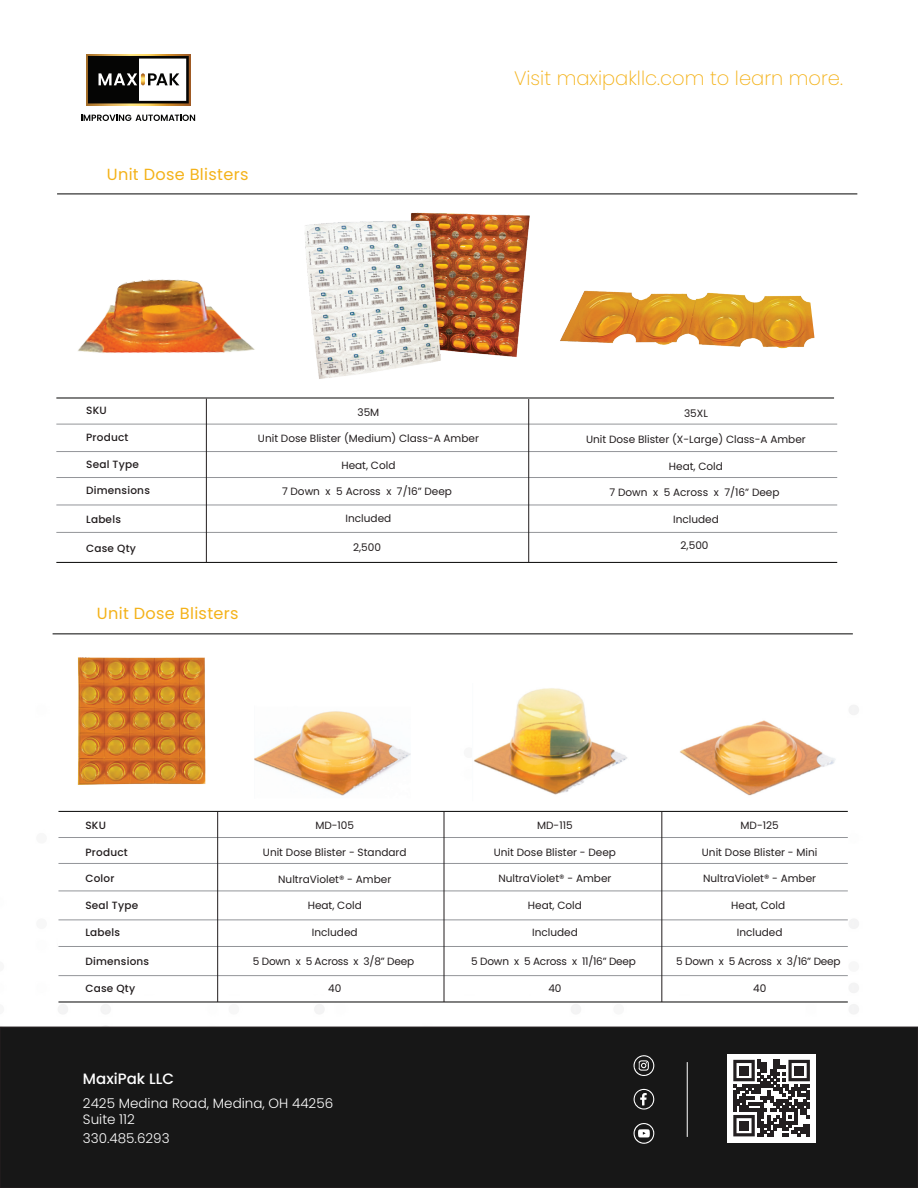
<style>
.page{position:relative;width:918px;height:1188px;background:#fff}
.page>*{position:absolute;margin:0;border:0;box-sizing:border-box;transform-origin:0 0}
.t1{font:200 19.5px "Poppins";color:#f4b219}
.t2{font:16.05px "Poppins";letter-spacing:.02em;color:#f4b219}
.t3{font:500 15px "Poppins";color:#fff}
.t4{font:300 13.5px/16.2px "Poppins";color:#fff}
.t5{font:10.5px "Poppins";color:#221d1e}
.t6{font:500 10.5px "Poppins";letter-spacing:.02em;color:#221d1e}
.t7{font:10.5px "Poppins";letter-spacing:-.02em;color:#221d1e}
</style>
<div class="page">
<img style="left:0;top:193px;width:918px;height:834px">
<div style="left:58px;top:789px;width:790px;height:204px;background:#fff"></div>
<img style="left:552px;top:285px;width:263px;height:74px">
<svg style="left:86px;top:54px;width:104px;height:51px"></svg>
<svg style="left:81px;top:115px;width:114px;height:6px"></svg>
<svg style="left:88px;top:56px;width:101px;height:47px"></svg>
<hr style="left:57px;top:193px;width:800px;height:1px;background:#050504">
<hr style="left:53px;top:633px;width:800px;height:1px;background:#050504">
<hr style="left:58px;top:811px;width:790px;height:1px;background:#050504">
<hr style="left:58px;top:837px;width:790px;height:1px;background:#939599">
<hr style="left:58px;top:863px;width:790px;height:1px;background:#939599">
<hr style="left:58px;top:890px;width:790px;height:1px;background:#939599">
<hr style="left:58px;top:919px;width:790px;height:1px;background:#939599">
<hr style="left:58px;top:946px;width:790px;height:1px;background:#939599">
<hr style="left:58px;top:975px;width:790px;height:1px;background:#939599">
<hr style="left:58px;top:1002px;width:790px;height:1px;background:#050504">
<hr style="left:217px;top:812px;width:1px;height:190px;background:#221d1e">
<hr style="left:444px;top:812px;width:1px;height:190px;background:#221d1e">
<hr style="left:661px;top:812px;width:1px;height:190px;background:#221d1e">
<hr style="left:56px;top:398px;width:778px;height:1px;background:#050504">
<hr style="left:56px;top:424px;width:781px;height:1px;background:#939599">
<hr style="left:56px;top:451px;width:781px;height:1px;background:#939599">
<hr style="left:56px;top:477px;width:781px;height:1px;background:#939599">
<hr style="left:56px;top:505px;width:781px;height:1px;background:#939599">
<hr style="left:56px;top:532px;width:781px;height:1px;background:#939599">
<hr style="left:56px;top:562px;width:781px;height:1px;background:#050504">
<hr style="left:206px;top:399px;width:1px;height:163px;background:#221d1e">
<hr style="left:528px;top:399px;width:1px;height:163px;background:#221d1e">
<img style="left:61px;top:266px;width:210px;height:118px">
<div style="left:0;top:1027px;width:918px;height:161px;background:#171717;border:2px solid #221d1e"></div>
<div style="left:727px;top:1054px;width:89px;height:89px;background:#fff"></div>
<svg style="left:733px;top:1060px;width:77px;height:77px"></svg>
<div style="left:739px;top:1066px;width:10px;height:9px;background:#231f20"></div>
<div style="left:795px;top:1066px;width:9px;height:9px;background:#231f20"></div>
<div style="left:739px;top:1121px;width:10px;height:9px;background:#231f20"></div>
<hr style="left:687px;top:1062px;width:1px;height:75px;background:#fff">
<svg style="left:633px;top:1055px;width:22px;height:89px"></svg>
<img style="left:304px;top:210px;width:228px;height:171px">
<img style="left:56px;top:636px;width:170px;height:171px">
<img style="left:255px;top:705px;width:155px;height:91px">
<img style="left:472px;top:684px;width:160px;height:111px">
<img style="left:678px;top:717px;width:159px;height:79px">
<h2 class="t2" style="left:107px;top:165px;width:143px">Unit Dose Blisters</h2>
<h1 class="t1" style="left:514px;top:67px;width:331px">Visit maxipakllc.com to learn more.</h1>
<p class="t6" style="left:86px;top:404px;width:22px">SKU</p>
<p class="t6" style="left:86px;top:431px;width:44px">Product</p>
<p class="t6" style="left:86px;top:458px;width:54px">Seal Type</p>
<p class="t6" style="left:86px;top:484px;width:65px">Dimensions</p>
<p class="t6" style="left:86px;top:513px;width:36px">Labels</p>
<p class="t6" style="left:86px;top:542px;width:51px">Case Qty</p>
<p class="t5" style="left:358px;top:406px;width:23px">35M</p>
<p class="t5" style="left:258px;top:433px;width:223px">Unit Dose Blister (Medium) Class-A Amber</p>
<p class="t5" style="left:341px;top:459px;width:56px">Heat, Cold</p>
<p class="t5" style="left:282px;top:485px;width:172px">7 Down x 5 Across x 7/16” Deep</p>
<p class="t5" style="left:346px;top:512px;width:47px">Included</p>
<p class="t5" style="left:353px;top:542px;width:29px">2,500</p>
<h2 class="t2" style="left:97px;top:604px;width:143px">Unit Dose Blisters</h2>
<p class="t5" style="left:684px;top:407px;width:25px">35XL</p>
<p class="t5" style="left:586px;top:433px;width:221px">Unit Dose Blister (X-Large) Class-A Amber</p>
<p class="t5" style="left:669px;top:460px;width:56px">Heat, Cold</p>
<p class="t5" style="left:610px;top:486px;width:172px">7 Down x 5 Across x 7/16” Deep</p>
<p class="t5" style="left:673px;top:513px;width:47px">Included</p>
<p class="t5" style="left:681px;top:540px;width:29px">2,500</p>
<p class="t6" style="left:85px;top:819px;width:22px">SKU</p>
<p class="t6" style="left:85px;top:846px;width:44px">Product</p>
<p class="t6" style="left:85px;top:873px;width:31px">Color</p>
<p class="t6" style="left:85px;top:899px;width:54px">Seal Type</p>
<p class="t6" style="left:85px;top:926px;width:36px">Labels</p>
<p class="t6" style="left:85px;top:956px;width:65px">Dimensions</p>
<p class="t6" style="left:85px;top:982px;width:51px">Case Qty</p>
<p class="t5" style="left:315px;top:819px;width:40px">MD-105</p>
<p class="t5" style="left:263px;top:846px;width:145px">Unit Dose Blister - Standard</p>
<p class="t5" style="left:278px;top:873px;width:114px">NultraViolet® - Amber</p>
<p class="t5" style="left:308px;top:899px;width:56px">Heat, Cold</p>
<p class="t5" style="left:312px;top:926px;width:47px">Included</p>
<p class="t7" style="left:253px;top:956px;width:163px">5 Down x 5 Across x 3/8” Deep</p>
<p class="t5" style="left:328px;top:982px;width:15px">40</p>
<h3 class="t3" style="left:83px;top:1070px;width:93px">MaxiPak LLC</h3>
<p class="t4" style="left:83px;top:1095px;width:252px">2425 Medina Road, Medina, OH 44256<br>Suite 112</p>
<p class="t4" style="left:83px;top:1131px;width:88px">330.485.6293</p>
<p class="t5" style="left:537px;top:819px;width:37px">MD-115</p>
<p class="t5" style="left:494px;top:846px;width:124px">Unit Dose Blister - Deep</p>
<p class="t5" style="left:498px;top:873px;width:114px">NultraViolet® - Amber</p>
<p class="t5" style="left:528px;top:899px;width:56px">Heat, Cold</p>
<p class="t5" style="left:532px;top:926px;width:47px">Included</p>
<p class="t7" style="left:471px;top:956px;width:166px">5 Down x 5 Across x 11/16” Deep</p>
<p class="t5" style="left:548px;top:982px;width:15px">40</p>
<p class="t5" style="left:741px;top:819px;width:40px">MD-125</p>
<p class="t5" style="left:702px;top:846px;width:117px">Unit Dose Blister - Mini</p>
<p class="t5" style="left:703px;top:873px;width:114px">NultraViolet® - Amber</p>
<p class="t5" style="left:731px;top:899px;width:56px">Heat, Cold</p>
<p class="t5" style="left:737px;top:926px;width:47px">Included</p>
<p class="t7" style="left:676px;top:956px;width:166px">5 Down x 5 Across x 3/16” Deep</p>
<p class="t5" style="left:753px;top:982px;width:15px">40</p>
</div>
